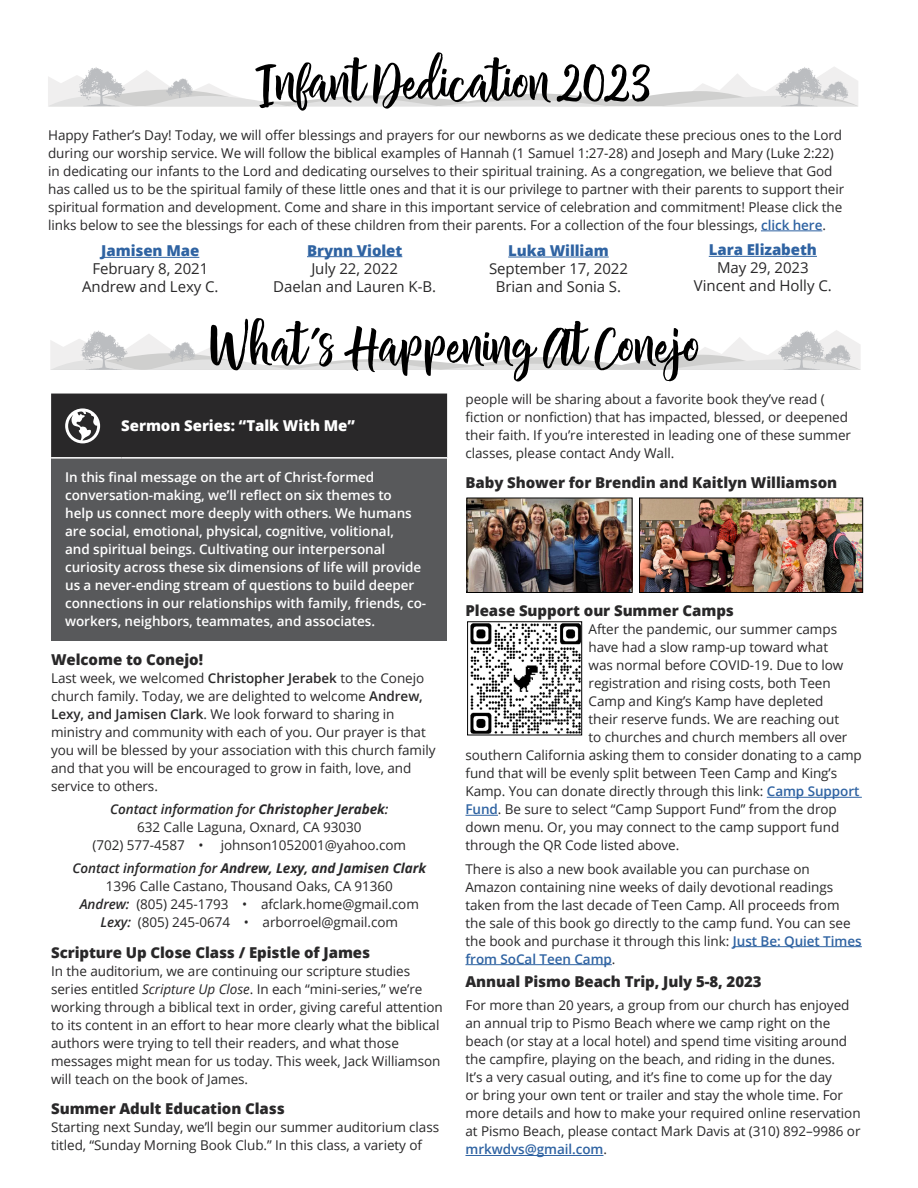
<style>
.page{position:relative;width:918px;height:1188px;background:#fff}
.page>*{position:absolute;margin:0;border:0;box-sizing:border-box;transform-origin:0 0}
.t1{font:58.05px "Chamelia Script";letter-spacing:-.005em;color:#000}
.t2{font:800 15px "Open Sans";letter-spacing:-.005em;color:#292829}
.t3{font:15px/18px "Open Sans";letter-spacing:-.005em;color:#292829;text-align:center}
.t4{font:800 15px "Open Sans";letter-spacing:-.005em;color:#292829}
.t5{font:800 15px "Open Sans";letter-spacing:-.005em;color:#2f63a2}
.t6{font:800 15px "Open Sans";letter-spacing:-.005em;color:#fff}
.t7{font:13.5px/18px "Open Sans";letter-spacing:-.005em;color:#292829}
.t8{font:600 13.5px/18px "Open Sans";letter-spacing:-.005em;color:#fff}
.t9{font:italic 700 13.5px/23.4px "Open Sans";letter-spacing:-.005em;color:#292829}
.t10{font:italic 600 13.5px "Open Sans";letter-spacing:-.005em;color:#292829}
.s1{font-weight:600;color:#2f63a2}
.s2{font-weight:600}
.s3{font-weight:700}
.s4{font-weight:400;font-style:normal}
.s5{font-weight:600;font-style:italic}
.s6{font-style:italic}
</style>
<div class="page">
<div style="left:51px;top:458px;width:396px;height:182px;background:#58595b"></div>
<hr style="left:51px;top:457px;width:70px;height:2px;background:#fff">
<hr style="left:121px;top:457px;width:326px;height:2px;background:#fff">
<div style="left:51px;top:394px;width:396px;height:64px;background:#292829"></div>
<hr style="left:767px;top:797px;width:95px;height:1px;background:#2f63a2">
<hr style="left:465px;top:815px;width:33px;height:1px;background:#2f63a2">
<hr style="left:733px;top:946px;width:129px;height:1px;background:#2f63a2">
<hr style="left:465px;top:964px;width:147px;height:1px;background:#2f63a2">
<hr style="left:465px;top:1155px;width:138px;height:1px;background:#2f63a2">
<svg style="left:50px;top:330px;width:811px;height:40px"></svg>
<svg style="left:48px;top:67px;width:810px;height:39px"></svg>
<img style="left:470px;top:624px;width:110px;height:109px">
<div style="left:467px;top:622px;width:115px;height:113px;border:1px solid #000"></div>
<hr style="left:761px;top:231px;width:61px;height:1px;background:#2f63a2">
<hr style="left:101px;top:257px;width:98px;height:1px;background:#2f63a2">
<hr style="left:307px;top:256px;width:95px;height:1px;background:#2f63a2">
<hr style="left:508px;top:257px;width:101px;height:1px;background:#2f63a2">
<hr style="left:709px;top:256px;width:108px;height:1px;background:#2f63a2">
<img style="left:641px;top:500px;width:220px;height:91px">
<div style="left:639px;top:498px;width:224px;height:95px;border:1px solid #000"></div>
<img style="left:469px;top:500px;width:161px;height:91px">
<div style="left:467px;top:498px;width:165px;height:95px;border:1px solid #000"></div>
<h1 class="t1" style="left:255px;top:48px;width:398px">Infant Dedication 2023</h1>
<p class="t7" style="left:48px;top:126px;width:798px">Happy Father’s Day! Today, we will offer blessings and prayers for our newborns as we dedicate these precious ones to the Lord during our worship service. We will follow the biblical examples of Hannah (1 Samuel 1:27-28) and Joseph and Mary (Luke 2:22) in dedicating our infants to the Lord and dedicating ourselves to their spiritual training. As a congregation, we believe that God has called us to be the spiritual family of these little ones and that it is our privilege to partner with their parents to support their spiritual formation and development. Come and share in this important service of celebration and commitment! Please click the links below to see the blessings for each of these children from their parents. For a collection of the four blessings, <span class="s1">click here</span>.</p>
<p class="t5" style="left:101px;top:239px;width:100px">Jamisen Mae</p>
<p class="t3" style="left:82px;top:259px;width:138px">February 8, 2021<br>Andrew and Lexy C.</p>
<p class="t5" style="left:709px;top:238px;width:110px">Lara Elizabeth</p>
<p class="t3" style="left:694px;top:258px;width:139px">May 29, 2023<br>Vincent and Holly C.</p>
<p class="t5" style="left:307px;top:239px;width:97px">Brynn Violet</p>
<p class="t3" style="left:273px;top:259px;width:164px">July 22, 2022<br>Daelan and Lauren K-B.</p>
<p class="t5" style="left:508px;top:239px;width:102px">Luka William</p>
<p class="t3" style="left:489px;top:259px;width:140px">September 17, 2022<br>Brian and Sonia S.</p>
<h1 class="t1" style="left:210px;top:311px;width:493px">What’s Happening At Conejo</h1>
<p class="t6" style="left:121px;top:415px;width:235px">Sermon Series: “Talk With Me”</p>
<p class="t8" style="left:65px;top:468px;width:363px">In this final message on the art of Christ-formed conversation-making, we’ll reflect on six themes to<br>help us connect more deeply with others. We humans are social, emotional, physical, cognitive, volitional,<br>and spiritual beings. Cultivating our interpersonal curiosity across these six dimensions of life will provide us a never-ending stream of questions to build deeper connections in our relationships with family, friends, co&shy;workers, neighbors, teammates, and associates.</p>
<p class="t2" style="left:51px;top:648px;width:153px">Welcome to Conejo!</p>
<p class="t7" style="left:51px;top:668px;width:386px">Last week, we welcomed <span class="s2">Christopher Jerabek</span> to the Conejo church family. Today, we are delighted to welcome <span class="s2">Andrew, Lexy, and Jamisen Clark</span>. We look forward to sharing in ministry and community with each of you. Our prayer is that you will be blessed by your association with this church family and that you will be encouraged to grow in faith, love, and service to others.</p>
<p class="t10" style="left:110px;top:800px;width:280px">Contact information for <span class="s3">Christopher Jerabek</span>:</p>
<p class="t7" style="left:137px;top:818px;width:226px">632 Calle Laguna, Oxnard, CA 93030</p>
<p class="t7" style="left:93px;top:836px;width:112px">(702) 577-4587 •</p>
<p class="t9" style="left:73px;top:833px;width:355px;text-indent:148px"><span class="s4">johnson1052001@yahoo.com<br></span><span class="s2">Contact information for</span> Andrew, Lexy, and Jamisen Clark</p>
<p class="t7" style="left:80px;top:877px;width:341px;text-align:center">1396 Calle Castano, Thousand Oaks, CA 91360<br><span class="s5">Andrew:</span> (805) 245-1793 • afclark.home@gmail.com<br><span class="s5">Lexy:</span> (805) 245-0674 • arborroel@gmail.com</p>
<p class="t2" style="left:51px;top:941px;width:321px">Scripture Up Close Class / Epistle of James</p>
<p class="t7" style="left:51px;top:961px;width:393px">In the auditorium, we are continuing our scripture studies series entitled <span class="s6">Scripture Up Close</span>. In each “mini-series,” we’re working through a biblical text in order, giving careful attention to its content in an effort to hear more clearly what the biblical authors were trying to tell their readers, and what those messages might mean for us today. This week, Jack Williamson will teach on the book of James.</p>
<p class="t4" style="left:51px;top:1097px;width:235px">Summer Adult Education Class</p>
<p class="t7" style="left:51px;top:1117px;width:390px">Starting next Sunday, we’ll begin our summer auditorium class titled, “Sunday Morning Book Club.” In this class, a variety of</p>
<p class="t7" style="left:465px;top:390px;width:387px">people will be sharing about a favorite book they’ve read ( fiction or nonfiction) that has impacted, blessed, or deepened their faith. If you’re interested in leading one of these summer classes, please contact Andy Wall.</p>
<p class="t2" style="left:465px;top:471px;width:373px">Baby Shower for Brendin and Kaitlyn Williamson</p>
<p class="t4" style="left:465px;top:599px;width:270px">Please Support our Summer Camps</p>
<p class="t7" style="left:589px;top:620px;width:250px">After the pandemic, our summer camps</p>
<p class="t7" style="left:589px;top:638px;width:241px">have had a slow ramp-up toward what</p>
<p class="t7" style="left:589px;top:656px;width:256px">was normal before COVID-19. Due to low</p>
<p class="t7" style="left:589px;top:674px;width:244px">registration and rising costs, both Teen</p>
<p class="t7" style="left:589px;top:692px;width:236px">Camp and King’s Kamp have depleted</p>
<p class="t7" style="left:589px;top:710px;width:252px">their reserve funds. We are reaching out</p>
<p class="t7" style="left:589px;top:728px;width:260px">to churches and church members all over</p>
<p class="t7" style="left:465px;top:746px;width:398px">southern California asking them to consider donating to a camp</p>
<p class="t7" style="left:465px;top:764px;width:373px">fund that will be evenly split between Teen Camp and King’s</p>
<p class="t7" style="left:465px;top:782px;width:396px">Kamp. You can donate directly through this link: <span class="s1">Camp Support</span></p>
<p class="t7" style="left:465px;top:800px;width:373px"><span class="s1">Fund</span>. Be sure to select “Camp Support Fund” from the drop</p>
<p class="t7" style="left:465px;top:818px;width:375px">down menu. Or, you may connect to the camp support fund</p>
<p class="t7" style="left:465px;top:836px;width:215px">through the QR Code listed above.</p>
<p class="t7" style="left:465px;top:859px;width:398px">There is also a new book available you can purchase on Amazon containing nine weeks of daily devotional readings taken from the last decade of Teen Camp. All proceeds from the sale of this book go directly to the camp fund. You can see the book and purchase it through this link: <span class="s1">Just Be: Quiet Times from SoCal Teen Camp</span>.</p>
<p class="t2" style="left:465px;top:970px;width:298px">Annual Pismo Beach Trip, July 5-8, 2023</p>
<p class="t7" style="left:465px;top:996px;width:397px">For more than 20 years, a group from our church has enjoyed an annual trip to Pismo Beach where we camp right on the beach (or stay at a local hotel) and spend time visiting around the campfire, playing on the beach, and riding in the dunes.<br>It’s a very casual outing, and it’s fine to come up for the day<br>or bring your own tent or trailer and stay the whole time. For more details and how to make your required online reservation at Pismo Beach, please contact Mark Davis at (310) 892–9986 or <span class="s1">mrkwdvs@gmail.com</span>.</p>
</div>
